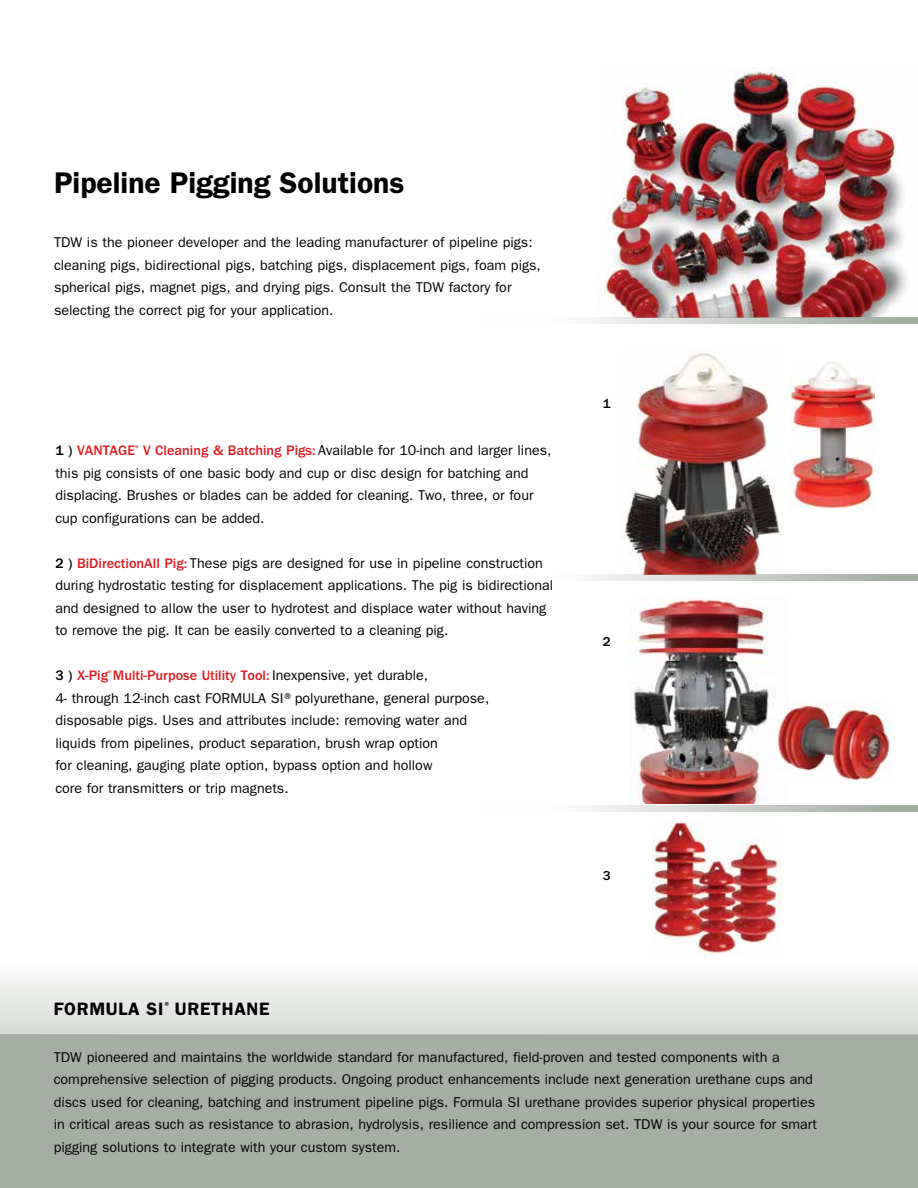
<style>
.page{position:relative;width:918px;height:1188px;background:#fff}
.page>*{position:absolute;margin:0;border:0;box-sizing:border-box;transform-origin:0 0}
.t1{font:600 30px "ITC Franklin Gothic Std";color:#000}
.t2{font:600 18px "ITC Franklin Gothic Std";letter-spacing:.04em;color:#000}
.t3{font:14.25px/22.5px "ITC Franklin Gothic Std";color:#000}
.t4{font:500 13.5px "ITC Franklin Gothic Std";color:#000}
.s1{font-weight:500}
.s2{font-weight:500;color:#e31b22}
</style>
<div class="page">
<svg style="left:0;top:977px;width:918px;height:57px"></svg>
<div style="left:0;top:1034px;width:918px;height:154px;background:#a6ada5"></div>
<img style="left:653px;top:822px;width:127px;height:132px">
<img style="left:620px;top:353px;width:161px;height:221px">
<img style="left:631px;top:598px;width:138px;height:205px">
<img style="left:776px;top:702px;width:115px;height:81px">
<svg style="left:588px;top:806px;width:330px;height:6px"></svg>
<svg style="left:588px;top:574px;width:330px;height:6px"></svg>
<img style="left:598px;top:68px;width:320px;height:250px">
<img style="left:791px;top:361px;width:84px;height:148px">
<svg style="left:588px;top:318px;width:330px;height:6px"></svg>
<p class="t1" style="left:54px;top:165px;width:352px">Pipeline Pigging Solutions</p>
<p class="t3" style="left:54px;top:231px;width:488px">TDW is the pioneer developer and the leading manufacturer of pipeline pigs: cleaning pigs, bidirectional pigs, batching pigs, displacement pigs, foam pigs, spherical pigs, magnet pigs, and drying pigs. Consult the TDW factory for selecting the correct pig for your application.</p>
<p class="t3" style="left:55px;top:439px;width:498px"><span class="s1">1 )</span> <span class="s2">VANTAGE</span><sup>®</sup> <span class="s2">V Cleaning &amp; Batching Pigs:</span> Available for 10-inch and larger lines, this pig consists of one basic body and cup or disc design for batching and displacing. Brushes or blades can be added for cleaning. Two, three, or four cup configurations can be added.</p>
<p class="t3" style="left:55px;top:552px;width:500px"><span class="s1">2 )</span> <span class="s2">BiDirectionAll Pig:</span> These pigs are designed for use in pipeline construction during hydrostatic testing for displacement applications. The pig is bidirectional and designed to allow the user to hydrotest and displace water without having to remove the pig. It can be easily converted to a cleaning pig.</p>
<p class="t3" style="left:55px;top:664px;width:435px"><span class="s1">3 )</span> <span class="s2">X-Pig</span><sup>®</sup> <span class="s2">Multi-Purpose Utility Tool:</span> Inexpensive, yet durable,<br>4- through 12-inch cast FORMULA SI®polyurethane, general purpose, disposable pigs. Uses and attributes include: removing water and liquids from pipelines, product separation, brush wrap option<br>for cleaning, gauging plate option, bypass option and hollow<br>core for transmitters or trip magnets.</p>
<p class="t4" style="left:603px;top:395px;width:9px">1</p>
<p class="t4" style="left:603px;top:634px;width:9px">2</p>
<p class="t4" style="left:603px;top:868px;width:9px">3</p>
<p class="t2" style="left:54px;top:998px;width:217px">FORMULA SI<sup>®</sup> URETHANE</p>
<p class="t3" style="left:54px;top:1046px;width:765px">TDW pioneered and maintains the worldwide standard for manufactured, field-proven and tested components with a comprehensive selection of pigging products. Ongoing product enhancements include next generation urethane cups and discs used for cleaning, batching and instrument pipeline pigs. Formula SI urethane provides superior physical properties in critical areas such as resistance to abrasion, hydrolysis, resilience and compression set. TDW is your source for smart pigging solutions to integrate with your custom system.</p>
</div>
